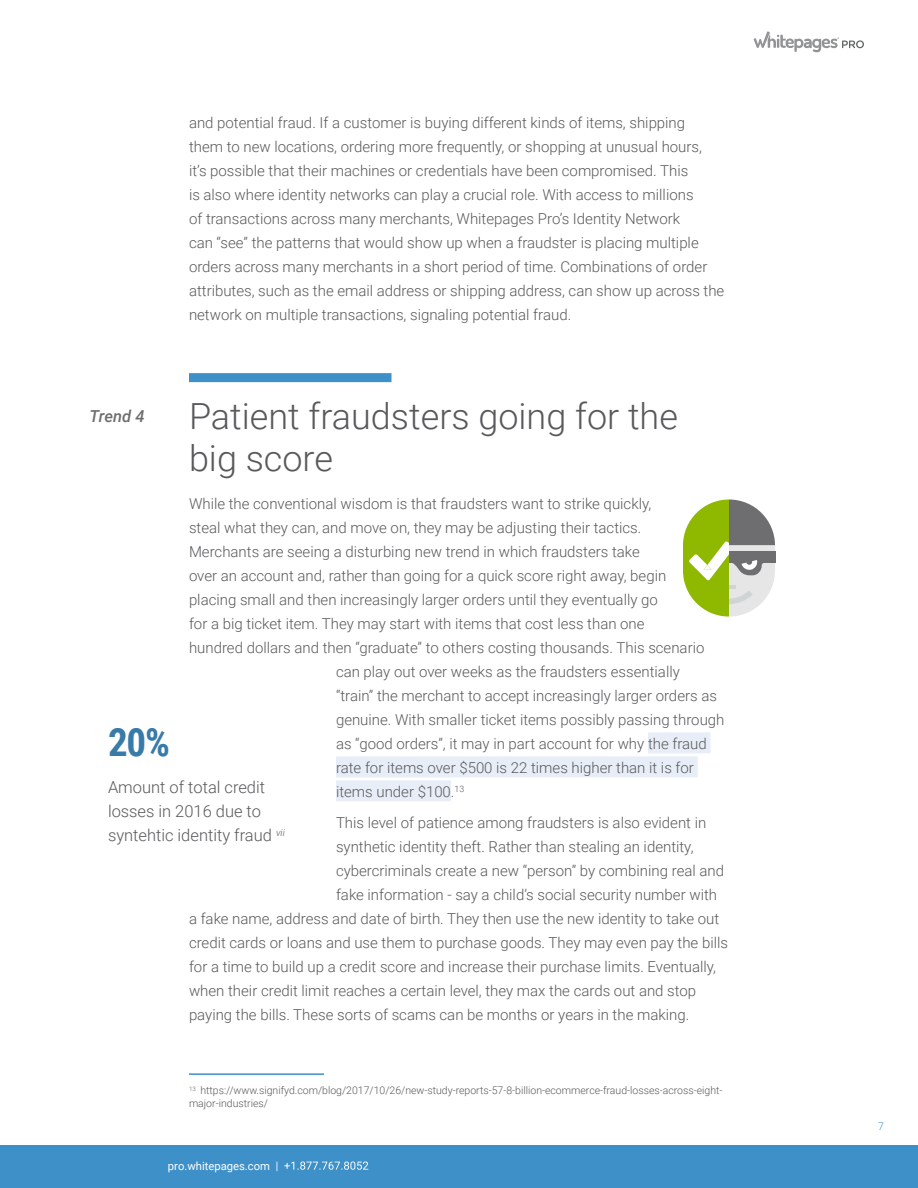
<style>
.page{position:relative;width:918px;height:1188px;background:#fff}
.page>*{position:absolute;margin:0;border:0;box-sizing:border-box;transform-origin:0 0}
.t1{font:700 39px "Roboto Condensed";color:#387ba9}
.t2{font:300 36px/42px "Roboto";color:#58595b}
.t3{font:300 16.5px/24px "Roboto";color:#58595b}
.t4{font:italic 500 16.5px "Roboto";color:#6e6e6e}
.t5{font:300 15px/24px "Roboto";color:#58595b}
.t6{font:11.25px "Roboto";color:#fff}
.t7{font:300 10.5px/12.6px "Roboto";color:#58595b}
.t8{font:300 10.5px "Roboto";color:#3e90c9}
</style>
<div class="page">
<svg style="left:754px;top:31px;width:110px;height:21px"></svg>
<div style="left:0;top:1145px;width:918px;height:43px;background:#3e90c9"></div>
<svg style="left:277px;top:1162px;width:91px;height:9px"></svg>
<hr style="left:189px;top:1073px;width:135px;height:2px;background:#3e90c9">
<div style="left:189px;top:373px;width:203px;height:9px;background:#3e90c9"></div>
<div style="left:648px;top:732px;width:62px;height:21px;background:#e8eef7"></div>
<div style="left:336px;top:756px;width:362px;height:21px;background:#e8eef7"></div>
<div style="left:336px;top:780px;width:115px;height:21px;background:#e8eef7"></div>
<svg style="left:683px;top:500px;width:92px;height:117px"></svg>
<p class="t5" style="left:189px;top:110px;width:537px">and potential fraud. If a customer is buying different kinds of items, shipping<br>them to new locations, ordering more frequently, or shopping at unusual hours,<br>it’s possible that their machines or credentials have been compromised. This<br>is also where identity networks can play a crucial role. With access to millions<br>of transactions across many merchants, Whitepages Pro’s Identity Network<br>can “see” the patterns that would show up when a fraudster is placing multiple orders across many merchants in a short period of time. Combinations of order attributes, such as the email address or shipping address, can show up across the network on multiple transactions, signaling potential fraud.</p>
<h2 class="t2" style="left:189px;top:394px;width:490px">Patient fraudsters going for the big score</h2>
<p class="t5" style="left:189px;top:491px;width:464px">While the conventional wisdom is that fraudsters want to strike quickly,</p>
<p class="t5" style="left:189px;top:515px;width:454px">steal what they can, and move on, they may be adjusting their tactics.</p>
<p class="t5" style="left:189px;top:539px;width:452px">Merchants are seeing a disturbing new trend in which fraudsters take</p>
<p class="t5" style="left:189px;top:563px;width:479px">over an account and, rather than going for a quick score right away, begin</p>
<p class="t5" style="left:189px;top:587px;width:470px">placing small and then increasingly larger orders until they eventually go</p>
<p class="t5" style="left:189px;top:611px;width:457px">for a big ticket item. They may start with items that cost less than one</p>
<p class="t5" style="left:189px;top:635px;width:517px">hundred dollars and then “graduate” to others costing thousands. This scenario</p>
<p class="t5" style="left:336px;top:659px;width:345px">can play out over weeks as the fraudsters essentially</p>
<p class="t5" style="left:336px;top:683px;width:382px">“train” the merchant to accept increasingly larger orders as</p>
<p class="t5" style="left:336px;top:707px;width:390px">genuine. With smaller ticket items possibly passing through</p>
<p class="t5" style="left:336px;top:731px;width:372px">as “good orders”, it may in part account for why the fraud</p>
<p class="t5" style="left:336px;top:755px;width:359px">rate for items over $500 is 22 times higher than it is for</p>
<p class="t5" style="left:336px;top:779px;width:130px">items under $100.<sup>13</sup></p>
<p class="t5" style="left:336px;top:810px;width:372px">This level of patience among fraudsters is also evident in</p>
<p class="t5" style="left:336px;top:834px;width:359px">synthetic identity theft. Rather than stealing an identity,</p>
<p class="t5" style="left:336px;top:858px;width:390px">cybercriminals create a new “person” by combining real and</p>
<p class="t5" style="left:336px;top:882px;width:383px">fake information - say a child’s social security number with</p>
<p class="t5" style="left:189px;top:906px;width:532px">a fake name, address and date of birth. They then use the new identity to take out</p>
<p class="t5" style="left:189px;top:930px;width:541px">credit cards or loans and use them to purchase goods. They may even pay the bills</p>
<p class="t5" style="left:189px;top:954px;width:529px">for a time to build up a credit score and increase their purchase limits. Eventually,</p>
<p class="t5" style="left:189px;top:978px;width:509px">when their credit limit reaches a certain level, they max the cards out and stop</p>
<p class="t5" style="left:189px;top:1002px;width:502px">paying the bills. These sorts of scams can be months or years in the making.</p>
<p class="t4" style="left:90px;top:405px;width:56px">Trend 4</p>
<h1 class="t1" style="left:108px;top:715px;width:63px">20%</h1>
<p class="t3" style="left:108px;top:775px;width:178px">Amount of total credit losses in 2016 due to syntehtic identity fraud <sup>vii</sup></p>
<p class="t7" style="left:189px;top:1084px;width:535px"><sup>13</sup> https://www.signifyd.com/blog/2017/10/26/new-study-reports-57-8-billion-ecommerce-fraud-losses-across-eight&shy;major-industries/</p>
<p class="t6" style="left:168px;top:1158px;width:104px">pro.whitepages.com</p>
<p class="t8" style="left:878px;top:1119px;width:7px">7</p>
</div>
